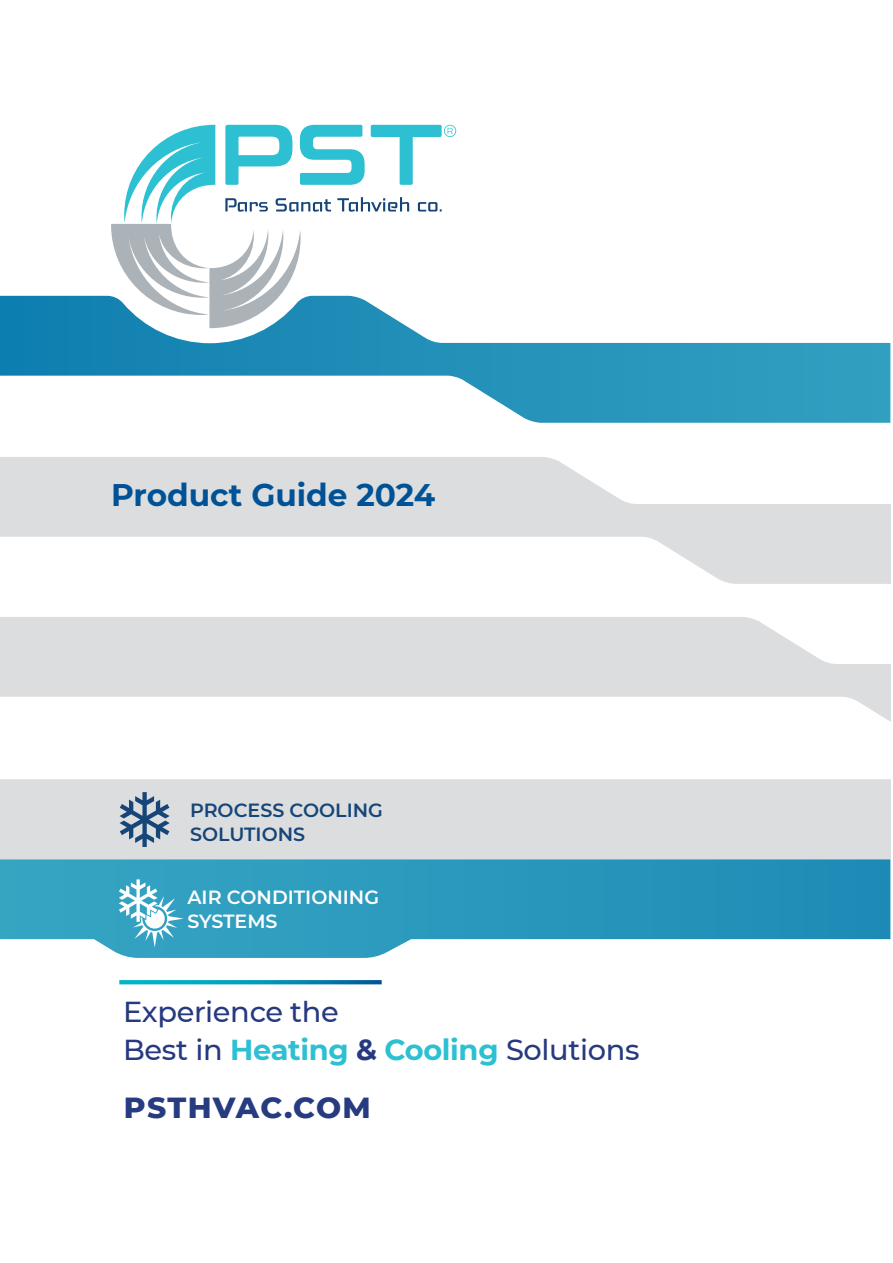
<style>
.page{position:relative;width:893px;height:1263px;background:#fff}
.page>*{position:absolute;margin:0;border:0;box-sizing:border-box;transform-origin:0 0}
.t1{font:700 31.2px "Montserrat";color:#005297}
.t2{font:800 29.7px "Montserrat";letter-spacing:.04em;color:#273b80}
.t3{font:500 28.8px/37.5px "Montserrat";letter-spacing:-.01em;color:#263981}
.t4{font:600 19.05px/24.5px "Montserrat";color:#164578}
.t5{font:600 19.05px/24.5px "Montserrat";color:#fff}
.s1{font-weight:700;color:#2dc0d2}
.s2{font-weight:700}
</style>
<div class="page">
<svg style="left:0;top:906px;width:890px;height:52px"></svg>
<svg style="left:0;top:457px;width:890px;height:80px;fill:#dcddde"></svg>
<svg style="left:646px;top:537px;width:244px;height:47px;fill:#dcddde"></svg>
<svg style="left:0;top:617px;width:890px;height:81px;background:#dedfe0"></svg>
<svg style="left:0;top:825px;width:890px;height:81px;background:#76b5ca"></svg>
<svg style="left:0;top:698px;width:890px;height:127px"></svg>
<svg style="left:0;top:296px;width:890px;height:127px"></svg>
<svg style="left:119px;top:980px;width:263px;height:4px"></svg>
<svg style="left:119px;top:879px;width:65px;height:68px"></svg>
<svg style="left:120px;top:792px;width:50px;height:55px;background:#8ca0b5"></svg>
<svg style="left:111px;top:125px;width:345px;height:203px"></svg>
<p class="t1" style="left:111px;top:473px;width:326px">Product Guide 2024</p>
<p class="t4" style="left:190px;top:797px;width:194px">PROCESS COOLING<br>SOLUTIONS</p>
<p class="t5" style="left:187px;top:884px;width:193px">AIR CONDITIONING<br>SYSTEMS</p>
<p class="t3" style="left:123px;top:992px;width:518px">Experience the<br>Best in <span class="s1">Heating</span> <span class="s2">&amp;</span> <span class="s1">Cooling</span> Solutions</p>
<p class="t2" style="left:124px;top:1086px;width:249px">PSTHVAC.COM</p>
</div>
